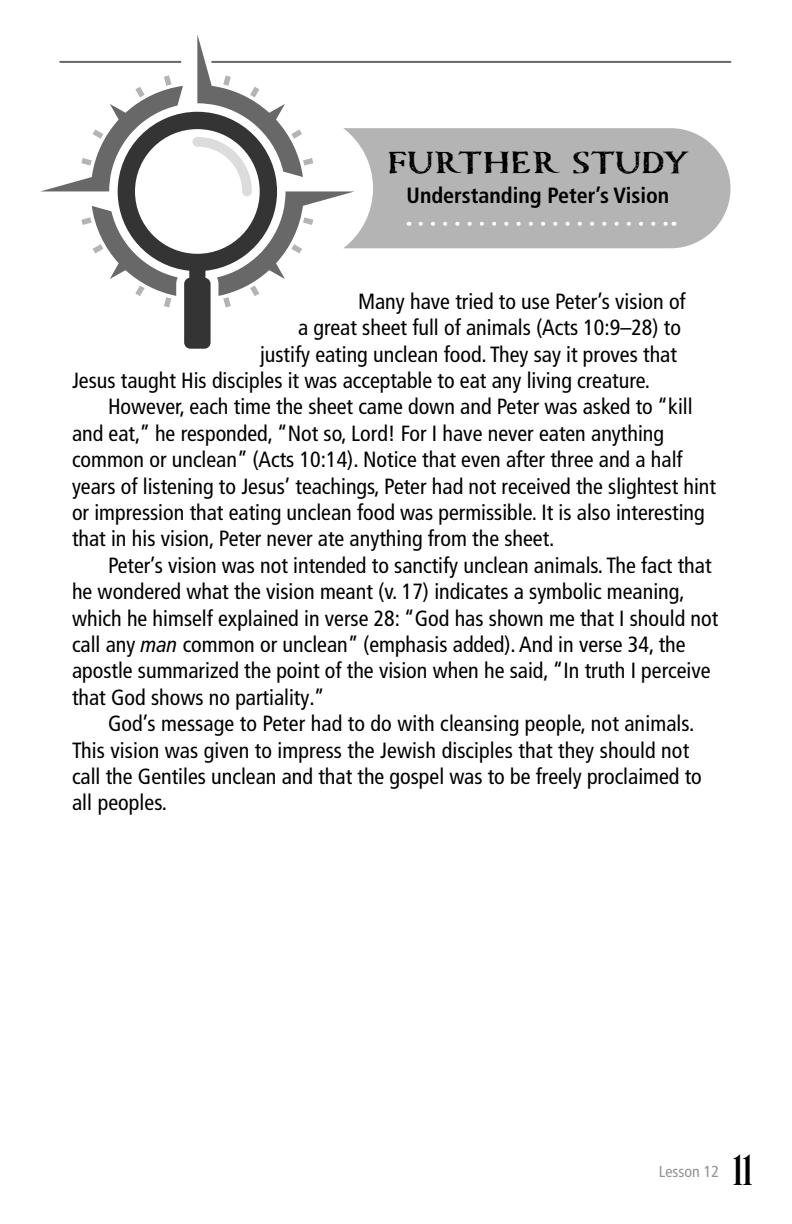
<style>
.page{position:relative;width:792px;height:1224px;background:#fff}
.page>*{position:absolute;margin:0;border:0;box-sizing:border-box;transform-origin:0 0}
.t1{font:44px "Desire Pro";color:#000}
.Further_Study{font:700 38px "Carta Marina";color:#000}
.Main_Copy{font:condensed 22px/26.4px "Frutiger LT Pro";color:#000}
.Further_Study_Kicker{font:700 condensed 22px "Frutiger LT Pro";color:#000}
.t2{font:condensed 16px "Frutiger LT Pro";color:#949494}
.s1{font-style:italic}
</style>
<div class="page">
<hr style="left:212px;top:61px;width:519px;height:2px;background:#686868">
<svg style="left:355px;top:128px;width:376px;height:120px;background:#b8b8b8"></svg>
<svg style="left:40px;top:34px;width:315px;height:215px"></svg>
<svg style="left:81px;top:75px;width:232px;height:204px"></svg>
<svg style="left:118px;top:112px;width:159px;height:237px"></svg>
<svg style="left:421px;top:222px;width:246px;height:4px"></svg>
<hr style="left:59px;top:61px;width:122px;height:2px;background:#686868">
<p class="Further_Study" style="left:387px;top:139px;width:303px">FURTHER STUDY</p>
<p class="Further_Study_Kicker" style="left:407px;top:183px;width:264px">Understanding Peter’s Vision</p>
<p class="Main_Copy" style="left:358px;top:288px;width:329px">Many have tried to use Peter’s vision of</p>
<p class="Main_Copy" style="left:298px;top:315px;width:385px">a great sheet full of animals (Acts 10:9–28) to</p>
<p class="Main_Copy" style="left:260px;top:341px;width:418px">justify eating unclean food. They say it proves that</p>
<p class="Main_Copy" style="left:72px;top:367px;width:580px">Jesus taught His disciples it was acceptable to eat any living creature.</p>
<p class="Main_Copy" style="left:72px;top:394px;width:646px;text-indent:36px">However, each time the sheet came down and Peter was asked to “kill and eat,” he responded, “Not so, Lord! For I have never eaten anything common or unclean” (Acts 10:14). Notice that even after three and a half years of listening to Jesus’ teachings, Peter had not received the slightest hint or impression that eating unclean food was permissible. It is also interesting that in his vision, Peter never ate anything from the sheet.</p>
<p class="Main_Copy" style="left:72px;top:552px;width:648px;text-indent:36px">Peter’s vision was not intended to sanctify unclean animals. The fact that he wondered what the vision meant (v. 17) indicates a symbolic meaning, which he himself explained in verse 28: “God has shown me that I should not call any <span class="s1">man</span> common or unclean” (emphasis added). And in verse 34, the apostle summarized the point of the vision when he said, “In truth I perceive that God shows no partiality.”</p>
<p class="Main_Copy" style="left:72px;top:711px;width:631px;text-indent:36px">God’s message to Peter had to do with cleansing people, not animals.<br>This vision was given to impress the Jewish disciples that they should not call the Gentiles unclean and that the gospel was to be freely proclaimed to all peoples.</p>
<p class="t2" style="left:659px;top:1162px;width:62px">Lesson 12</p>
<h1 class="t1" style="left:733px;top:1144px;width:21px">11</h1>
</div>
